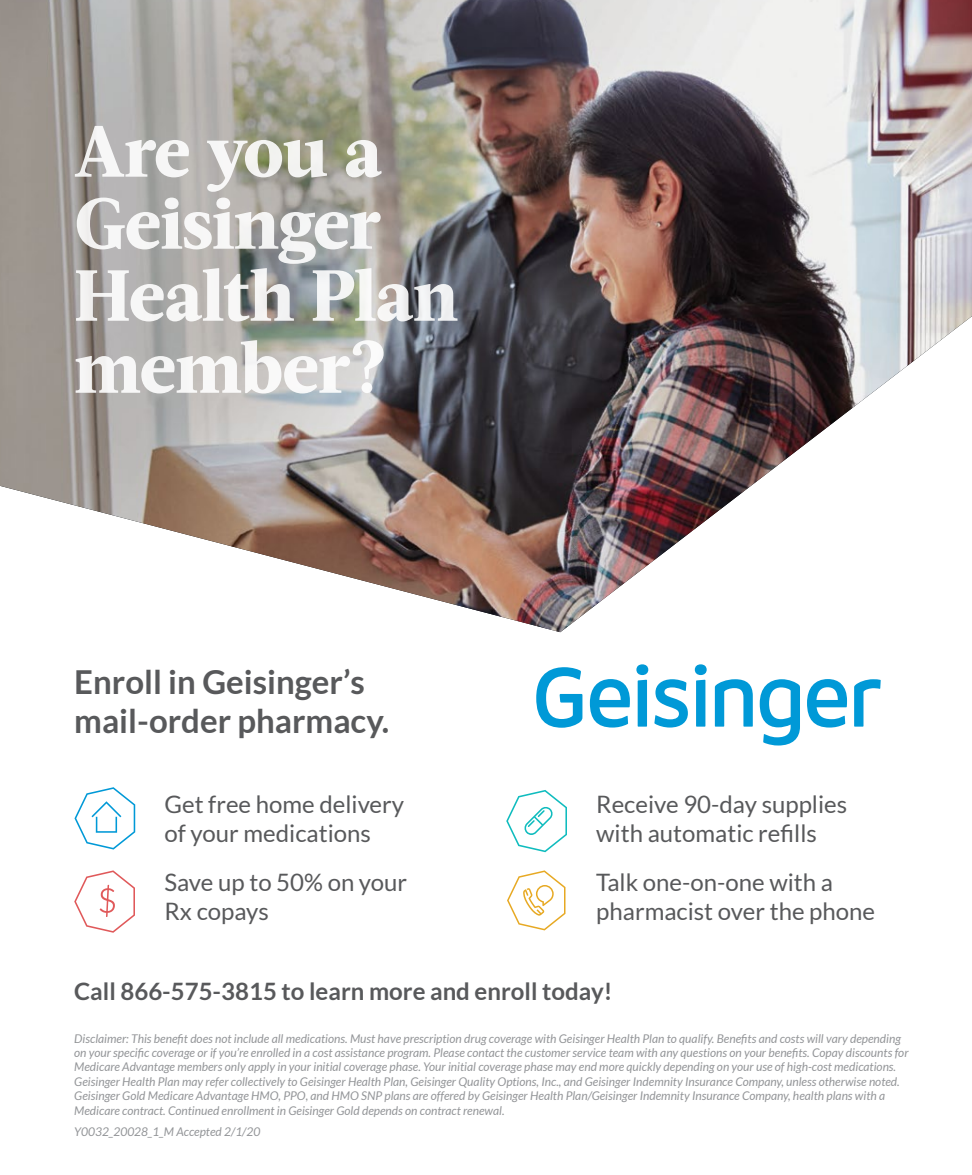
<style>
.page{position:relative;width:972px;height:1175px;background:#fff}
.page>*{position:absolute;margin:0;border:0;box-sizing:border-box;transform-origin:0 0}
.t1{font:800 72px/72px "Acta";letter-spacing:-.01em;color:#fff}
.t2{font:700 33px/39.6px "Lato";color:#58595b}
.t3{font:24px/28.8px "Lato";color:#58595b}
.t4{font:700 24px "Lato";color:#58595b}
.t5{font:italic 12px/14.4px "Lato";color:#939598}
</style>
<div class="page">
<img style="left:0;top:0;width:972px;height:632px">
<svg style="left:74px;top:787px;width:61px;height:62px"></svg>
<svg style="left:74px;top:870px;width:61px;height:62px"></svg>
<svg style="left:506px;top:790px;width:61px;height:62px"></svg>
<svg style="left:536px;top:664px;width:345px;height:81px"></svg>
<svg style="left:507px;top:870px;width:59px;height:60px"></svg>
<h1 class="t1" style="left:74px;top:116px;width:385px">Are you a<br>Geisinger<br>Health Plan member?</h1>
<h2 class="t2" style="left:74px;top:661px;width:317px">Enroll in Geisinger’s mail-order pharmacy.</h2>
<h3 class="t3" style="left:164px;top:789px;width:241px">Get free home delivery of your medications</h3>
<h3 class="t3" style="left:164px;top:868px;width:244px">Save up to 50% on your<br>Rx copays</h3>
<h3 class="t3" style="left:596px;top:789px;width:252px">Receive 90-day supplies with automatic refills</h3>
<h3 class="t3" style="left:596px;top:868px;width:280px">Talk one-on-one with a pharmacist over the phone</h3>
<h3 class="t4" style="left:74px;top:977px;width:540px">Call 866-575-3815 to learn more and enroll today!</h3>
<p class="t5" style="left:74px;top:1031px;width:836px">Disclaimer: This benefit does not include all medications. Must have prescription drug coverage with Geisinger Health Plan to qualify. Benefits and costs will vary depending on your specific coverage or if you’re enrolled in a cost assistance program. Please contact the customer service team with any questions on your benefits. Copay discounts for Medicare Advantage members only apply in your initial coverage phase. Your initial coverage phase may end more quickly depending on your use of high-cost medications.<br>Geisinger Health Plan may refer collectively to Geisinger Health Plan, Geisinger Quality Options, Inc., and Geisinger Indemnity Insurance Company, unless otherwise noted.<br>Geisinger Gold Medicare Advantage HMO, PPO, and HMO SNP plans are offered by Geisinger Health Plan/Geisinger Indemnity Insurance Company, health plans with a Medicare contract. Continued enrollment in Geisinger Gold depends on contract renewal.</p>
<p class="t5" style="left:74px;top:1124px;width:188px">Y0032_20028_1_M Accepted 2/1/20</p>
</div>
